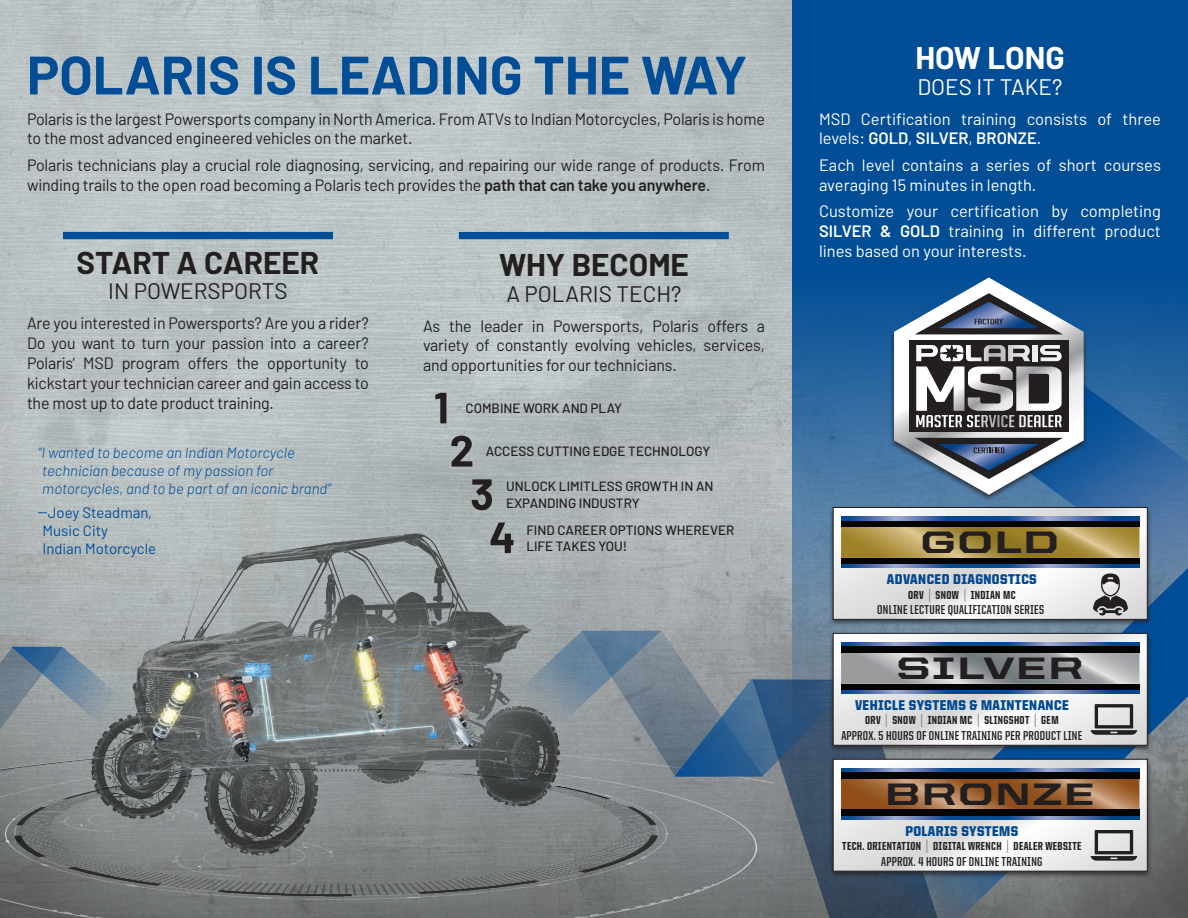
<style>
.page{position:relative;width:1188px;height:918px;background:#fff}
.page>*{position:absolute;margin:0;border:0;box-sizing:border-box;transform-origin:0 0}
.t1{font:700 54px "Barlow";color:#014d96}
.t2{font:700 31.5px "Barlow";color:#231f20}
.t3{font:700 31.5px "Barlow";color:#fff}
.t4{font:800 31.05px "United Sans Ext";letter-spacing:.03em;color:#231f20}
.t5{font:22.5px "Barlow";color:#231f20}
.t6{font:22.5px "Barlow";color:#fff}
.t7{font:16.5px/19.8px "Barlow";letter-spacing:-.01em;color:#231f20}
.t8{font:16.5px/19.8px "Barlow";color:#fff}
.t9{font:italic 300 15px/18px "Barlow";color:#014d96}
.t10{font:15px/18px "Barlow";color:#014d96}
.t11{font:900 14.25px "United Sans Semi Cond";letter-spacing:.03em;color:#014990}
.t12{font:500 13.5px/16.5px "Barlow";color:#231f20}
.t13{font:700 12.9px "United Sans Cond";letter-spacing:.02em;color:#231f20}
.t14{font:800 11.7px "United Sans Cond";letter-spacing:.03em;color:#231f20}
.s1{font-weight:600}
.s2{font-weight:500;font-size:16.35px;color:#757679}
</style>
<div class="page">
<img style="left:0;top:0;width:792px;height:631px">
<svg style="left:792px;top:0;width:396px;height:631px;background:#0a5297"></svg>
<img style="left:0;top:467px;width:773px;height:451px">
<svg style="left:752px;top:871px;width:77px;height:47px;background:#696e71"></svg>
<svg style="left:1089px;top:364px;width:99px;height:106px;background:#26639e"></svg>
<div style="left:889px;top:276px;width:200px;height:226px;background:#231f20;opacity:.75"></div>
<svg style="left:894px;top:277px;width:190px;height:193px"></svg>
<svg style="left:829px;top:470px;width:359px;height:448px;background:#4e6b88"></svg>
<div style="left:829px;top:506px;width:323px;height:373px;background:#231f20;opacity:.75"></div>
<svg style="left:485px;top:631px;width:662px;height:240px;background:#8c9297"></svg>
<div style="left:841px;top:684px;width:298px;height:6px;background:#040503"></div>
<svg style="left:841px;top:690px;width:298px;height:4px"></svg>
<div style="left:841px;top:646px;width:298px;height:7px;background:#040503"></div>
<svg style="left:841px;top:643px;width:298px;height:3px"></svg>
<svg style="left:833px;top:507px;width:314px;height:112px"></svg>
<div style="left:63px;top:232px;width:270px;height:7px;background:#014d96"></div>
<div style="left:459px;top:232px;width:270px;height:7px;background:#014d96"></div>
<svg style="left:435px;top:393px;width:11px;height:30px"></svg>
<svg style="left:451px;top:436px;width:21px;height:31px"></svg>
<svg style="left:472px;top:479px;width:20px;height:31px"></svg>
<svg style="left:490px;top:523px;width:23px;height:30px"></svg>
<h1 class="t1" style="left:27px;top:42px;width:722px">POLARIS IS LEADING THE WAY</h1>
<p class="t7" style="left:27px;top:108px;width:740px">Polaris is the largest Powersports company in North America. From ATVs to Indian Motorcycles, Polaris is home to the most advanced engineered vehicles on the market.</p>
<p class="t7" style="left:27px;top:155px;width:740px">Polaris technicians play a crucial role diagnosing, servicing, and repairing our wide range of products. From winding trails to the open road becoming a Polaris tech provides the <span class="s1">path that can take you anywhere</span>.</p>
<h2 class="t2" style="left:77px;top:243px;width:244px">START A CAREER</h2>
<h3 class="t5" style="left:108px;top:277px;width:181px">IN POWERSPORTS</h3>
<p class="t7" style="left:27px;top:313px;width:343px;text-align:justify">Are you interested in Powersports? Are you a rider?<br>Do you want to turn your passion into a career?<br>Polaris’ MSD program offers the opportunity to kickstart your technician career and gain access to the most up to date product training.</p>
<p class="t9" style="left:38px;top:443px;width:295px">“I wanted to become an Indian Motorcycle technician because of my passion for motorcycles, and to be part of an iconic brand”</p>
<p class="t10" style="left:43px;top:504px;width:115px;text-indent:-5px">—Joey Steadman,<br>Music City<br>Indian Motorcycle</p>
<h2 class="t2" style="left:499px;top:245px;width:191px">WHY BECOME</h2>
<h3 class="t5" style="left:506px;top:280px;width:177px">A POLARIS TECH?</h3>
<p class="t7" style="left:423px;top:315px;width:344px;text-align:justify">As the leader in Powersports, Polaris offers a variety of constantly evolving vehicles, services, and opportunities for our technicians.</p>
<p class="t12" style="left:466px;top:400px;width:158px">COMBINE WORK AND PLAY</p>
<p class="t12" style="left:486px;top:443px;width:226px">ACCESS CUTTING EDGE TECHNOLOGY</p>
<p class="t12" style="left:506px;top:478px;width:209px">UNLOCK LIMITLESS GROWTH IN AN<br>EXPANDING INDUSTRY</p>
<p class="t12" style="left:526px;top:521px;width:210px">FIND CAREER OPTIONS WHEREVER<br>LIFE TAKES YOU!</p>
<h2 class="t3" style="left:915px;top:38px;width:151px">HOW LONG</h2>
<h3 class="t6" style="left:917px;top:72px;width:147px">DOES IT TAKE?</h3>
<p class="t8" style="left:819px;top:108px;width:343px">MSD Certification training consists of three levels: <span class="s1">GOLD</span>, <span class="s1">SILVER</span>, <span class="s1">BRONZE</span>.</p>
<p class="t8" style="left:819px;top:155px;width:343px">Each level contains a series of short courses averaging 15 minutes in length.</p>
<p class="t8" style="left:819px;top:201px;width:343px;text-align:justify">Customize your certification by completing <span class="s1">SILVER &amp; GOLD</span> training in different product lines based on your interests.</p>
<h3 class="t4" style="left:920px;top:524px;width:141px">GOLD</h3>
<p class="t11" style="left:887px;top:572px;width:151px">ADVANCED DIAGNOSTICS</p>
<p class="t14" style="left:908px;top:588px;width:109px">ORV <span class="s2">|</span> SNOW <span class="s2">|</span> INDIAN MC</p>
<p class="t13" style="left:877px;top:603px;width:168px">ONLINE LECTURE QUALIFICATION SERIES</p>
<h3 class="t4" style="left:896px;top:650px;width:189px">SILVER</h3>
<p class="t11" style="left:855px;top:698px;width:215px">VEHICLE SYSTEMS &amp; MAINTENANCE</p>
<p class="t14" style="left:865px;top:714px;width:195px">ORV <span class="s2">|</span> SNOW <span class="s2">|</span> INDIAN MC <span class="s2">|</span> SLINGSHOT <span class="s2">|</span> GEM</p>
<p class="t13" style="left:841px;top:729px;width:242px">APPROX. 5 HOURS OF ONLINE TRAINING PER PRODUCT LINE</p>
<h3 class="t4" style="left:884px;top:776px;width:212px">BRONZE</h3>
<p class="t11" style="left:905px;top:824px;width:114px">POLARIS SYSTEMS</p>
<p class="t14" style="left:842px;top:840px;width:241px">TECH. ORIENTATION <span class="s2">|</span> DIGITAL WRENCH <span class="s2">|</span> DEALER WEBSITE</p>
<p class="t13" style="left:881px;top:855px;width:163px">APPROX. 4 HOURS OF ONLINE TRAINING</p>
</div>
